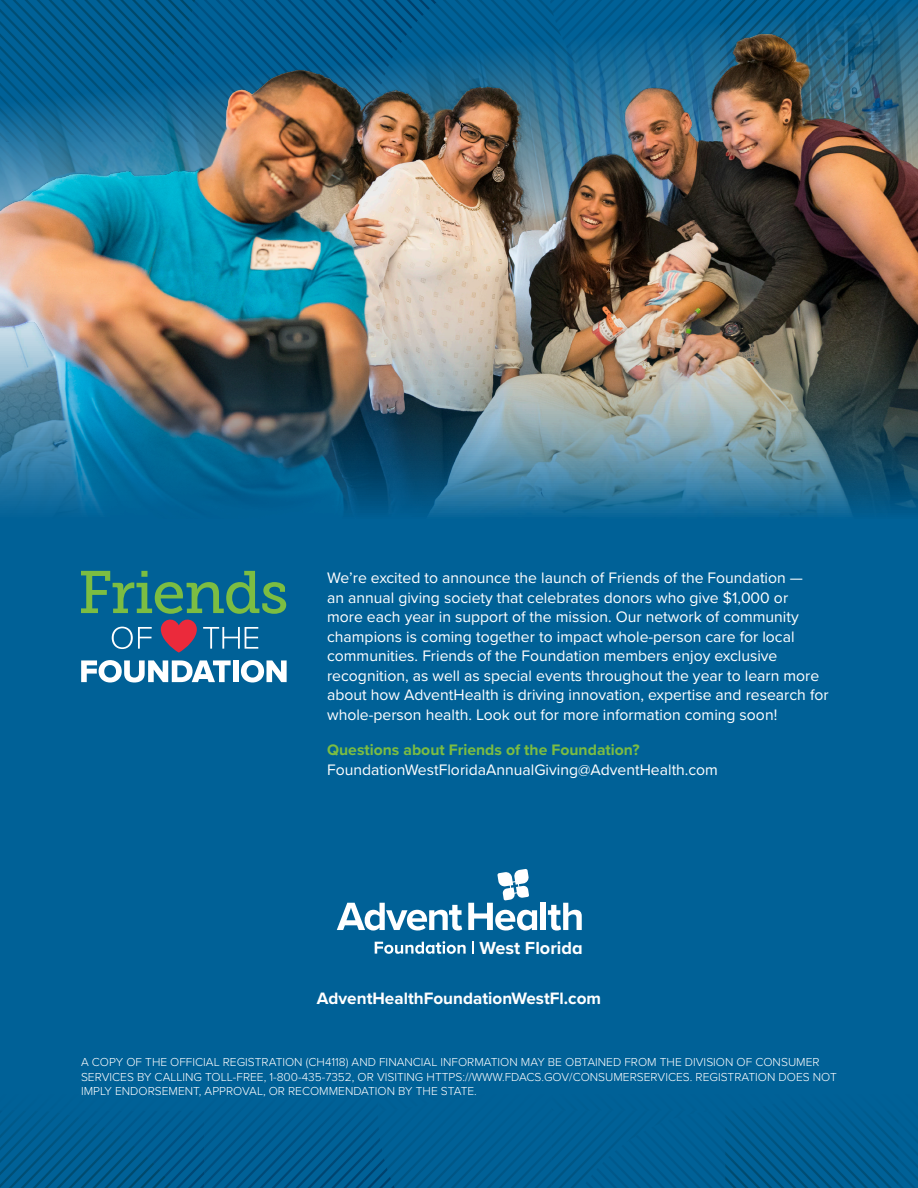
<style>
.page{position:relative;width:918px;height:1188px;background:#006197}
.page>*{position:absolute;margin:0;border:0;box-sizing:border-box;transform-origin:0 0}
.t1{font:700 18.15px "Proxima Nova";color:#fff}
.t2{font:700 17.1px "Proxima Nova";color:#fff}
.t3{font:15.75px/19.5px "Proxima Nova";color:#fff}
.t4{font:300 12px/14.4px "Proxima Nova";color:#fff}
.s1{font-weight:700;color:#7cbd42}
</style>
<div class="page">
<svg style="left:0;top:1111px;width:918px;height:77px"></svg>
<svg style="left:337px;top:903px;width:125px;height:28px"></svg>
<div style="left:541px;top:903px;width:5px;height:27px;background:#fff"></div>
<svg style="left:548px;top:903px;width:34px;height:28px"></svg>
<svg style="left:468px;top:869px;width:69px;height:62px"></svg>
<svg style="left:375px;top:941px;width:91px;height:13px"></svg>
<svg style="left:472px;top:941px;width:2px;height:13px"></svg>
<svg style="left:81px;top:571px;width:205px;height:82px"></svg>
<svg style="left:81px;top:660px;width:150px;height:23px"></svg>
<div style="left:233px;top:660px;width:6px;height:22px;background:#fff"></div>
<svg style="left:241px;top:660px;width:46px;height:23px"></svg>
<img style="left:0;top:300px;width:918px;height:215px">
<img style="left:0;top:270px;width:918px;height:30px">
<img style="left:0;top:0;width:918px;height:270px">
<p class="t3" style="left:327px;top:568px;width:503px">We’re excited to announce the launch of Friends of the Foundation —<br>an annual giving society that celebrates donors who give $1,000 or<br>more each year in support of the mission. Our network of community champions is coming together to impact whole-person care for local communities. Friends of the Foundation members enjoy exclusive recognition, as well as special events throughout the year to learn more about how AdventHealth is driving innovation, expertise and research for whole-person health. Look out for more information coming soon!</p>
<p class="t3" style="left:327px;top:740px;width:392px"><span class="s1">Questions about Friends of the Foundation?<br></span>FoundationWestFloridaAnnualGiving@AdventHealth.com</p>
<p class="t1" style="left:480px;top:934px;width:105px">West Florida</p>
<p class="t2" style="left:317px;top:986px;width:286px">AdventHealthFoundationWestFl.com</p>
<p class="t4" style="left:81px;top:1054px;width:757px">A COPY OF THE OFFICIAL REGISTRATION (CH4118) AND FINANCIAL INFORMATION MAY BE OBTAINED FROM THE DIVISION OF CONSUMER<br>SERVICES BY CALLING TOLL-FREE, 1-800-435-7352, OR VISITING HTTPS://WWW.FDACS.GOV/CONSUMERSERVICES. REGISTRATION DOES NOT<br>IMPLY ENDORSEMENT, APPROVAL, OR RECOMMENDATION BY THE STATE.</p>
</div>
